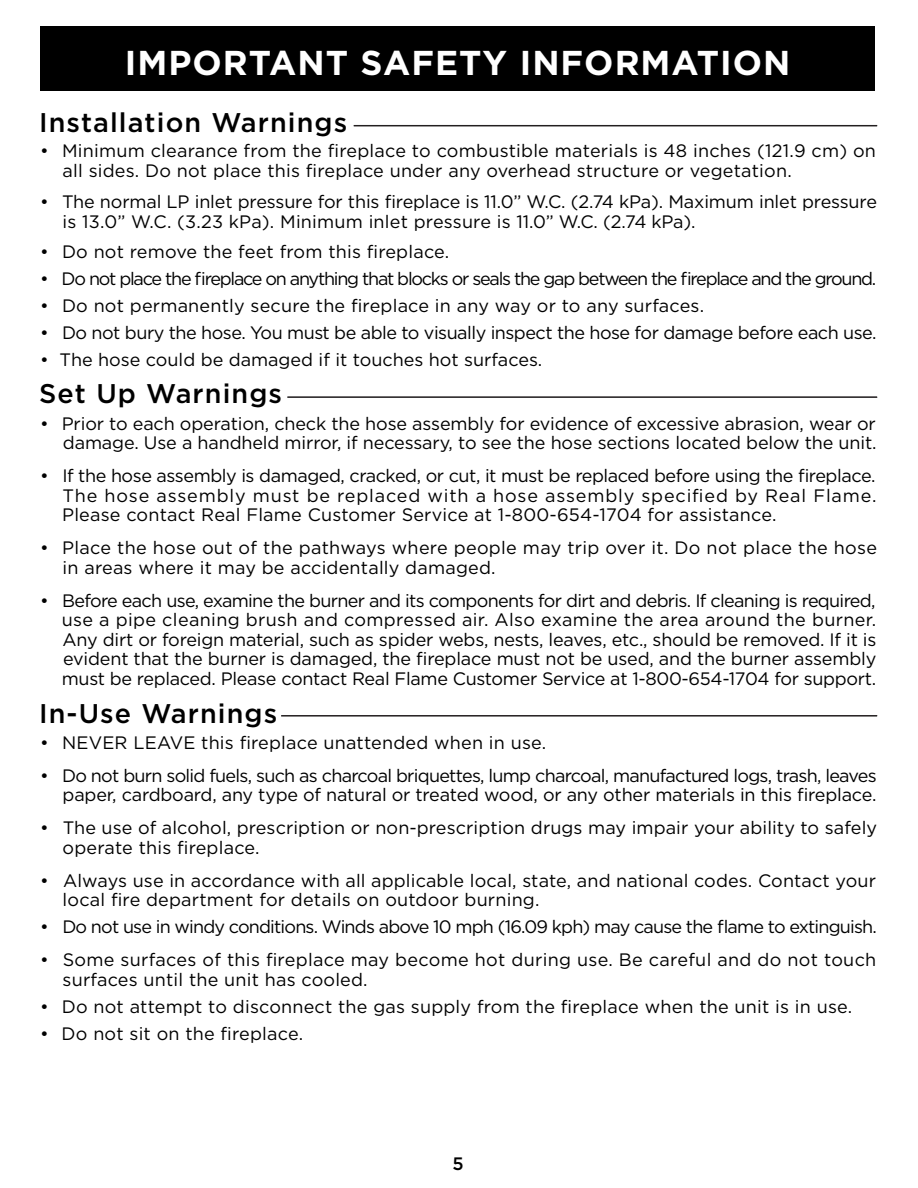
<style>
.page{position:relative;width:918px;height:1188px;background:#fff}
.page>*{position:absolute;margin:0;border:0;box-sizing:border-box;transform-origin:0 0}
.t1{font:700 34.5px "Gotham";letter-spacing:.03em;color:#fff}
.t2{font:500 27px "Gotham";letter-spacing:.04em;color:#000}
.t3{font:18px/19.5px "Gotham";letter-spacing:-.005em;color:#000}
.t4{font:18px/19.5px "Gotham";letter-spacing:-.04em;color:#000;text-align:right}
.t5{font:18px/19.5px "Gotham";letter-spacing:.015em;color:#000}
.t6{font:18px "Gotham";letter-spacing:-.07em;color:#000}
.t7{font:18px "Gotham";letter-spacing:-.045em;color:#000}
.t8{font:18px "Gotham";letter-spacing:-.03em;color:#000}
.t9{font:500 18px "Gotham";color:#000}
</style>
<div class="page">
<div style="left:40px;top:26px;width:835px;height:65px;background:#000"></div>
<hr style="left:354px;top:125px;width:523px;height:1px;background:#231f20">
<hr style="left:287px;top:396px;width:590px;height:2px;background:#231f20">
<hr style="left:281px;top:715px;width:596px;height:2px;background:#231f20">
<h1 class="t1" style="left:125px;top:40px;width:667px">IMPORTANT SAFETY INFORMATION</h1>
<h2 class="t2" style="left:39px;top:105px;width:310px">Installation Warnings</h2>
<p class="t3" style="left:63px;top:141px;width:815px;text-indent:-22px">• Minimum clearance from the fireplace to combustible materials is 48 inches (121.9 cm) on all sides. Do not place this fireplace under any overhead structure or vegetation.</p>
<p class="t3" style="left:63px;top:192px;width:816px;text-indent:-22px">• The normal LP inlet pressure for this fireplace is 11.0” W.C. (2.74 kPa). Maximum inlet pressure is 13.0” W.C. (3.23 kPa). Minimum inlet pressure is 11.0” W.C. (2.74 kPa).</p>
<p class="t3" style="left:40px;top:241px;width:411px">• Do not remove the feet from this fireplace.</p>
<p class="t6" style="left:40px;top:267px;width:838px">• Do not place the fireplace on anything that blocks or seals the gap between the fireplace and the ground.</p>
<p class="t3" style="left:40px;top:295px;width:665px">• Do not permanently secure the fireplace in any way or to any surfaces.</p>
<p class="t8" style="left:40px;top:321px;width:838px">• Do not bury the hose. You must be able to visually inspect the hose for damage before each use.</p>
<p class="t3" style="left:40px;top:349px;width:504px">• The hose could be damaged if it touches hot surfaces.</p>
<h2 class="t2" style="left:39px;top:376px;width:245px">Set Up Warnings</h2>
<p class="t3" style="left:40px;top:413px;width:838px;text-align:right">• Prior to each operation, check the hose assembly for evidence of excessive abrasion, wear or damage. Use a handheld mirror, if necessary, to see the hose sections located below the unit.</p>
<p class="t3" style="left:62px;top:466px;width:816px;text-align:justify;text-indent:-22px">• If the hose assembly is damaged, cracked, or cut, it must be replaced before using the fireplace.<br>The hose assembly must be replaced with a hose assembly specified by Real Flame.<br>Please contact Real Flame Customer Service at 1-800-654-1704 for assistance.</p>
<p class="t3" style="left:63px;top:538px;width:816px;text-indent:-22px">• Place the hose out of the pathways where people may trip over it. Do not place the hose in areas where it may be accidentally damaged.</p>
<p class="t3" style="left:62px;top:590px;width:816px;text-align:justify;text-indent:-21px">• Before each use, examine the burner and its components for dirt and debris. If cleaning is required, use a pipe cleaning brush and compressed air. Also examine the area around the burner.<br>Any dirt or foreign material, such as spider webs, nests, leaves, etc., should be removed. If it is evident that the burner is damaged, the fireplace must not be used, and the burner assembly must be replaced. Please contact Real Flame Customer Service at 1-800-654-1704 for support.</p>
<h2 class="t2" style="left:39px;top:696px;width:240px">In-Use Warnings</h2>
<p class="t3" style="left:40px;top:732px;width:508px">• NEVER LEAVE this fireplace unattended when in use.</p>
<p class="t4" style="left:40px;top:765px;width:838px">• Do not burn solid fuels, such as charcoal briquettes, lump charcoal, manufactured logs, trash, leaves paper, cardboard, any type of natural or treated wood, or any other materials in this fireplace.</p>
<p class="t3" style="left:63px;top:818px;width:816px;text-indent:-22px">• The use of alcohol, prescription or non-prescription drugs may impair your ability to safely operate this fireplace.</p>
<p class="t3" style="left:63px;top:870px;width:815px;text-indent:-22px">• Always use in accordance with all applicable local, state, and national codes. Contact your local fire department for details on outdoor burning.</p>
<p class="t7" style="left:40px;top:915px;width:838px">• Do not use in windy conditions. Winds above 10 mph (16.09 kph) may cause the flame to extinguish.</p>
<p class="t5" style="left:63px;top:950px;width:815px;text-indent:-22px">• Some surfaces of this fireplace may become hot during use. Be careful and do not touch surfaces until the unit has cooled.</p>
<p class="t3" style="left:40px;top:996px;width:814px">• Do not attempt to disconnect the gas supply from the fireplace when the unit is in use.</p>
<p class="t3" style="left:40px;top:1023px;width:264px">• Do not sit on the fireplace.</p>
<p class="t9" style="left:453px;top:1152px;width:13px">5</p>
</div>
